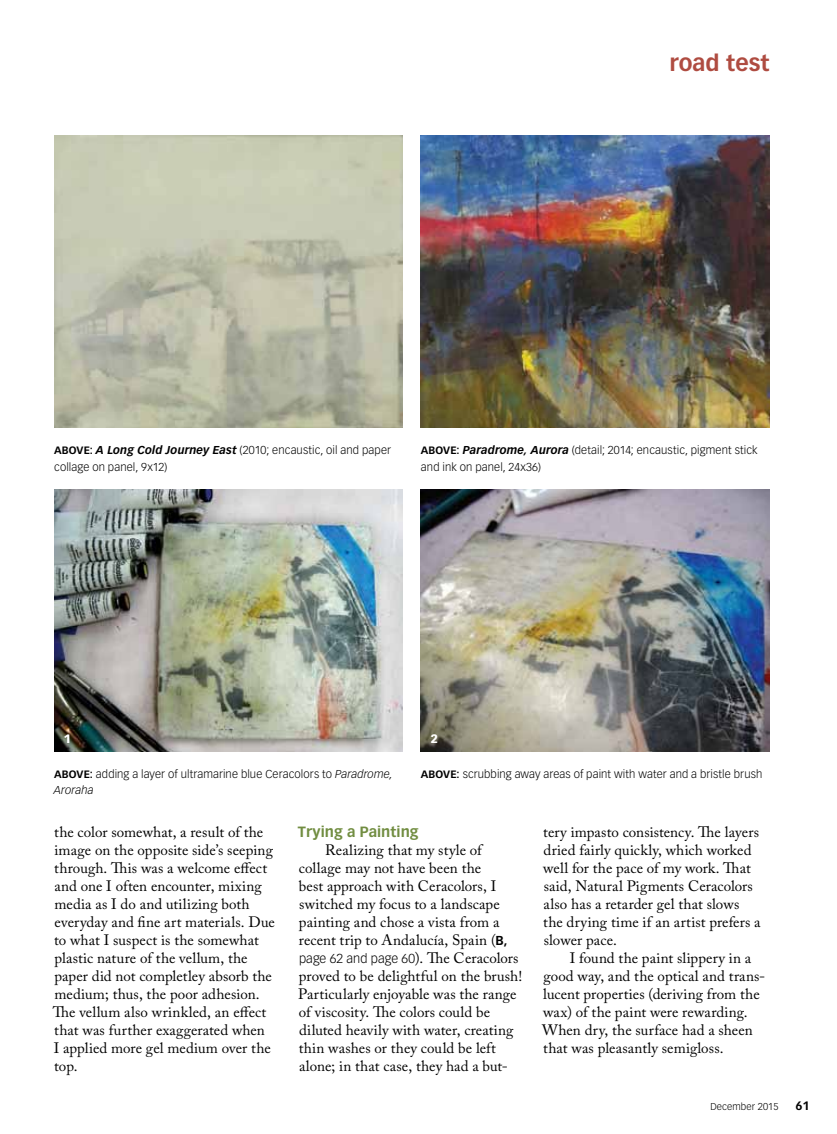
<style>
.page{position:relative;width:837px;height:1134px;background:#fff}
.page>*{position:absolute;margin:0;border:0;box-sizing:border-box;transform-origin:0 0}
.t1{font:700 22.5px "Vectora LT Std";color:#af4c41}
.t2{font:15px/18px "Adobe Caslon Pro";letter-spacing:.005em;color:#000}
.t3{font:700 14.7px "Vectora LT Std";letter-spacing:.005em;color:#718d41}
.t4{font:300 12.75px "Vectora LT Std";letter-spacing:.01em;color:#000}
.t5{font:700 12px "Vectora LT Std";color:#000}
.t6{font:900 12px "Vectora LT Std";color:#fff}
.t7{font:300 11.25px/16.5px "Vectora LT Std";letter-spacing:.01em;color:#000}
.t8{font:300 9.75px "Vectora LT Std";letter-spacing:.01em;color:#000}
.s1{font-weight:700;font-size:10.5px}
.s2{font-weight:700;font-style:italic}
.s3{font-style:italic}
.s4{font-family:"Vectora LT Std";font-weight:700;font-size:12.75px}
.s5{font-family:"Adobe Caslon Pro";font-weight:400;font-size:15px}
</style>
<div class="page">
<img style="left:54px;top:135px;width:349px;height:293px">
<img style="left:421px;top:135px;width:349px;height:293px">
<img style="left:54px;top:490px;width:349px;height:261px">
<img style="left:421px;top:490px;width:349px;height:261px">
<h1 class="t1" style="left:670px;top:50px;width:101px">ROAD TEST</h1>
<p class="t7" style="left:54px;top:442px;width:339px"><span class="s1">ABOVE:</span> <span class="s2">A Long Cold Journey East</span> (2010; encaustic, oil and paper collage on panel, 9x12)</p>
<p class="t7" style="left:421px;top:442px;width:338px"><span class="s1">ABOVE:</span> <span class="s2">Paradrome, Aurora</span> (detail; 2014; encaustic, pigment stick and ink on panel, 24x36)</p>
<p class="t6" style="left:64px;top:731px;width:9px">1</p>
<p class="t6" style="left:431px;top:731px;width:9px">2</p>
<p class="t7" style="left:54px;top:766px;width:340px"><span class="s1">ABOVE:</span> adding a layer of ultramarine blue Ceracolors to <span class="s3">Paradrome,<br>Aroraha</span></p>
<p class="t7" style="left:421px;top:766px;width:343px"><span class="s1">ABOVE:</span> scrubbing away areas of paint with water and a bristle brush</p>
<p class="t2" style="left:53px;top:823px;width:224px">the color somewhat, a result of the image on the opposite side’s seeping through. This was a welcome effect and one I often encounter, mixing media as I do and utilizing both everyday and fine art materials. Due to what I suspect is the somewhat plastic nature of the vellum, the paper did not completley absorb the medium; thus, the poor adhesion.<br>The vellum also wrinkled, an effect that was further exaggerated when<br>I applied more gel medium over the top.</p>
<p class="t3" style="left:298px;top:823px;width:122px">TRYING A PAINTING</p>
<p class="t2" style="left:299px;top:841px;width:210px;text-indent:26px">Realizing that my style of collage may not have been the best approach with Ceracolors, I switched my focus to a landscape painting and chose a vista from a recent trip to Andalucía, Spain (<span class="s4">B,</span></p>
<p class="t4" style="left:299px;top:951px;width:221px">page 62 and page 60<span class="s5">). The Ceracolors</span></p>
<p class="t2" style="left:298px;top:967px;width:225px">proved to be delightful on the brush!<br>Particularly enjoyable was the range of viscosity. The colors could be diluted heavily with water, creating thin washes or they could be left alone; in that case, they had a but-</p>
<p class="t2" style="left:543px;top:823px;width:219px">tery impasto consistency. The layers dried fairly quickly, which worked well for the pace of my work. That said, Natural Pigments Ceracolors also has a retarder gel that slows the drying time if an artist prefers a slower pace.</p>
<p class="t2" style="left:542px;top:949px;width:225px;text-indent:28px">I found the paint slippery in a good way, and the optical and trans&shy;lucent properties (deriving from the wax) of the paint were rewarding.<br>When dry, the surface had a sheen that was pleasantly semigloss.</p>
<p class="t8" style="left:710px;top:1101px;width:70px">December 2015</p>
<p class="t5" style="left:796px;top:1099px;width:16px">61</p>
</div>
